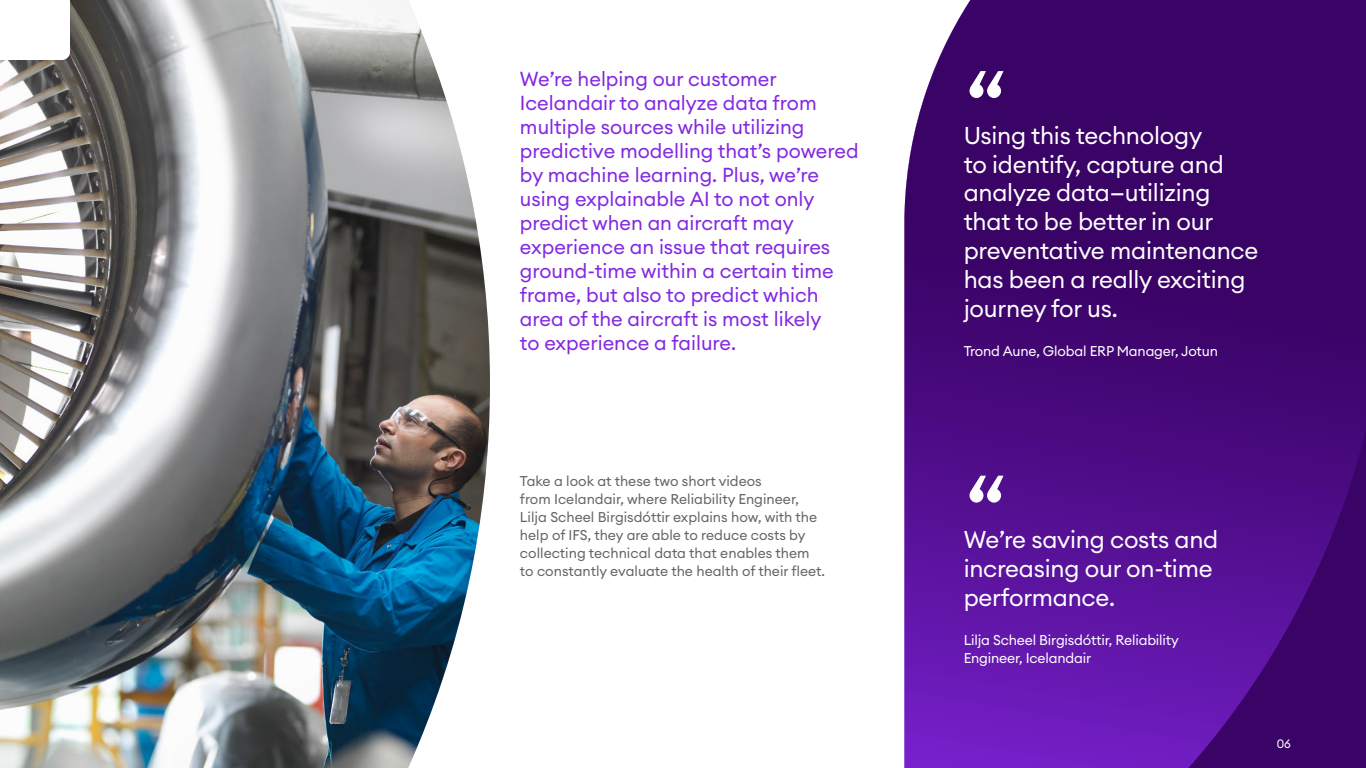
<style>
.page{position:relative;width:1366px;height:768px;background:#fff}
.page>*{position:absolute;margin:0;border:0;box-sizing:border-box;transform-origin:0 0}
.t1{font:94.5px "Euclid Circular A";color:#fff}
.t2{font:24px/28.8px "Euclid Circular A";letter-spacing:-.01em;color:#fff}
.t3{font:20px/24px "Euclid Circular A";color:#8427e2}
.t4{font:14px/18px "Euclid Circular A";color:#656565}
.t5{font:14px/18px "Euclid Circular A";letter-spacing:-.01em;color:#fff}
.t6{font:12px "Euclid Circular A";color:#fff}
</style>
<div class="page">
<svg style="left:904px;top:0;width:462px;height:768px;background:#4e1182"></svg>
<img style="left:0;top:0;width:490px;height:768px">
<svg style="left:0;top:0;width:70px;height:60px"></svg>
<p class="t3" style="left:520px;top:67px;width:340px">We’re helping our customer<br>Icelandair to analyze data from multiple sources while utilizing predictive modelling that’s powered by machine learning. Plus, we’re using explainable AI to not only predict when an aircraft may experience an issue that requires ground-time within a certain time frame, but also to predict which area of the aircraft is most likely<br>to experience a failure.</p>
<p class="t4" style="left:520px;top:472px;width:307px">Take a look at these two short videos<br>from Icelandair, where Reliability Engineer, Lilja Scheel Birgisdóttir explains how, with the help of IFS, they are able to reduce costs by collecting technical data that enables them to constantly evaluate the health of their fleet.</p>
<h1 class="t1" style="left:966px;top:44px;width:43px">“</h1>
<p class="t2" style="left:964px;top:121px;width:296px">Using this technology<br>to identify, capture and analyze data—utilizing that to be better in our preventative maintenance has been a really exciting journey for us.</p>
<p class="t5" style="left:964px;top:342px;width:256px">Trond Aune, Global ERP Manager, Jotun</p>
<h1 class="t1" style="left:966px;top:448px;width:43px">“</h1>
<p class="t2" style="left:964px;top:525px;width:256px">We’re saving costs and increasing our on-time performance.</p>
<p class="t5" style="left:964px;top:631px;width:217px">Lilja Scheel Birgisdóttir, Reliability<br>Engineer, Icelandair</p>
<p class="t6" style="left:1277px;top:736px;width:16px">06</p>
</div>
